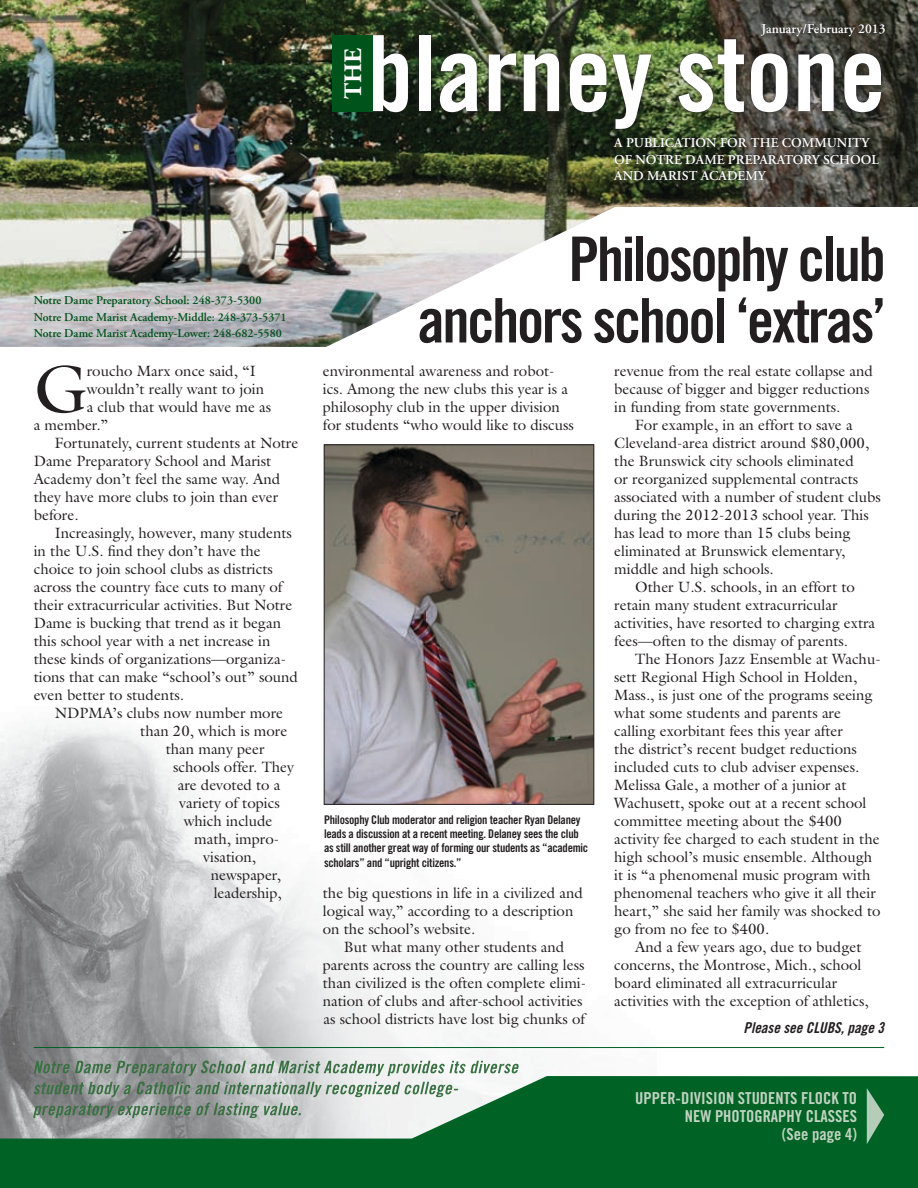
<style>
.page{position:relative;width:918px;height:1188px;background:#fff}
.page>*{position:absolute;margin:0;border:0;box-sizing:border-box;transform-origin:0 0}
.t1{font:105.15px "Trade Gothic Bold Cond Twenty";color:#fff}
.t2{font:67.95px "Galliard";color:#231f20}
.t3{font:61.5px/61.5px "Trade Gothic Bold Cond Twenty";letter-spacing:-.04em;color:#231f20;text-align:right}
.t4{font:700 25.05px "Adobe Garamond Pro";color:#fff}
.t5{font:16.5px/18px "Trade Gothic Bold Cond Twenty";color:#c0d3c0;text-align:right}
.t6{font:15px/18px "Galliard";color:#231f20}
.t7{font:15px "Trade Gothic Bold Cond Twenty Obl";color:#231f20}
.t8{font:600 13.5px/16.2px "Adobe Garamond Pro";color:#fff}
.t9{font:12px/14.4px "Trade Gothic Bold Cond Twenty";letter-spacing:-.02em;color:#231f20}
.t10{font:600 12px/16.5px "Adobe Garamond Pro";color:#00531b}
</style>
<div class="page">
<img style="left:0;top:444px;width:656px;height:632px">
<hr style="left:34px;top:1047px;width:850px;height:1px;background:#006225">
<img style="left:0;top:0;width:918px;height:347px">
<svg style="left:0;top:1076px;width:918px;height:112px;background:#297647"></svg>
<div style="left:367px;top:30px;width:551px;height:251px;background:#231f20;opacity:.91"></div>
<div style="left:332px;top:35px;width:40px;height:76px;background:#00531b"></div>
<div style="left:613px;top:137px;width:287px;height:67px;background:#231f20;opacity:.75"></div>
<div style="left:760px;top:23px;width:158px;height:32px;background:#231f20;opacity:.75"></div>
<svg style="left:867px;top:1088px;width:17px;height:56px"></svg>
<svg style="left:33px;top:1103px;width:268px;height:15px;background:#819386"></svg>
<svg style="left:34px;top:1082px;width:424px;height:15px;background:#94a698"></svg>
<svg style="left:34px;top:1061px;width:485px;height:15px"></svg>
<img style="left:326px;top:447px;width:266px;height:356px">
<div style="left:324px;top:445px;width:270px;height:360px;border:1px solid #231f20"></div>
<p class="t10" style="left:34px;top:292px;width:254px">Notre Dame Preparatory School: 248-373-5300<br>Notre Dame Marist Academy-Middle: 248-373-5371<br>Notre Dame Marist Academy-Lower: 248-682-5580</p>
<h2 class="t2" style="left:34px;top:346px;width:54px">G</h2>
<p class="t6" style="left:87px;top:362px;width:171px">roucho Marx once said, “I</p>
<p class="t6" style="left:87px;top:380px;width:179px">wouldn’t really want to join</p>
<p class="t6" style="left:87px;top:398px;width:186px">a club that would have me as</p>
<p class="t6" style="left:34px;top:416px;width:76px">a member.”</p>
<p class="t6" style="left:55px;top:434px;width:245px">Fortunately, current students at Notre</p>
<p class="t6" style="left:34px;top:452px;width:239px">Dame Preparatory School and Marist</p>
<p class="t6" style="left:34px;top:470px;width:248px">Academy don’t feel the same way. And</p>
<p class="t6" style="left:34px;top:488px;width:246px">they have more clubs to join than ever</p>
<p class="t6" style="left:34px;top:506px;width:46px">before.</p>
<p class="t6" style="left:55px;top:524px;width:239px">Increasingly, however, many students</p>
<p class="t6" style="left:34px;top:542px;width:229px">in the U.S. find they don’t have the</p>
<p class="t6" style="left:34px;top:560px;width:241px">choice to join school clubs as districts</p>
<p class="t6" style="left:34px;top:578px;width:250px">across the country face cuts to many of</p>
<p class="t6" style="left:34px;top:596px;width:260px">their extracurricular activities. But Notre</p>
<p class="t6" style="left:34px;top:614px;width:249px">Dame is bucking that trend as it began</p>
<p class="t6" style="left:34px;top:632px;width:238px">this school year with a net increase in</p>
<p class="t6" style="left:34px;top:650px;width:254px">these kinds of organizations—organiza-</p>
<p class="t6" style="left:34px;top:668px;width:266px">tions that can make “school’s out” sound</p>
<p class="t6" style="left:34px;top:686px;width:152px">even better to students.</p>
<p class="t6" style="left:55px;top:704px;width:230px">NDPMA’s clubs now number more</p>
<p class="t6" style="left:140px;top:722px;width:149px">than 20, which is more</p>
<p class="t6" style="left:166px;top:740px;width:100px">than many peer</p>
<p class="t6" style="left:173px;top:758px;width:122px">schools offer. They</p>
<p class="t6" style="left:178px;top:776px;width:104px">are devoted to a</p>
<p class="t6" style="left:179px;top:794px;width:102px">variety of topics</p>
<p class="t6" style="left:184px;top:812px;width:90px">which include</p>
<p class="t6" style="left:194px;top:830px;width:87px">math, impro-</p>
<p class="t6" style="left:203px;top:848px;width:54px">visation,</p>
<p class="t6" style="left:211px;top:866px;width:72px">newspaper,</p>
<p class="t6" style="left:214px;top:884px;width:70px">leadership,</p>
<h3 class="t4" style="left:339px;top:99px;width:53px;rotate:-90deg">THE</h3>
<p class="t8" style="left:762px;top:21px;width:126px">January/February 2013</p>
<h1 class="t1" style="left:366px;top:10px;width:521px">blarney stone</h1>
<p class="t8" style="left:614px;top:135px;width:266px">A PUBLICATION FOR THE COMMUNITY<br>OF NOTRE DAME PREPARATORY SCHOOL<br>AND MARIST ACADEMY</p>
<h3 class="t3" style="left:418px;top:228px;width:470px">Philosophy club anchors school ‘extras’</h3>
<p class="t6" style="left:323px;top:362px;width:253px">environmental awareness and robot&shy;ics. Among the new clubs this year is a philosophy club in the upper division for students “who would like to discuss</p>
<p class="t9" style="left:324px;top:812px;width:266px">Philosophy Club moderator and religion teacher Ryan Delaney leads a discussion at a recent meeting. Delaney sees the club as still another great way of forming our students as “academic scholars” and “upright citizens.”</p>
<p class="t6" style="left:323px;top:884px;width:262px">the big questions in life in a civilized and logical way,” according to a description on the school’s website.</p>
<p class="t6" style="left:323px;top:938px;width:265px;text-align:center">But what many other students and parents across the country are calling less than civilized is the often complete elimi&shy;nation of clubs and after-school activities as school districts have lost big chunks of</p>
<p class="t6" style="left:614px;top:362px;width:260px">revenue from the real estate collapse and because of bigger and bigger reductions in funding from state governments.</p>
<p class="t6" style="left:635px;top:416px;width:219px">For example, in an effort to save a</p>
<p class="t6" style="left:614px;top:434px;width:256px">Cleveland-area district around $80,000,</p>
<p class="t6" style="left:614px;top:452px;width:241px">the Brunswick city schools eliminated</p>
<p class="t6" style="left:614px;top:470px;width:245px">or reorganized supplemental contracts</p>
<p class="t6" style="left:614px;top:488px;width:268px">associated with a number of student clubs</p>
<p class="t6" style="left:614px;top:506px;width:256px">during the 2012-2013 school year. This</p>
<p class="t6" style="left:614px;top:524px;width:238px">has lead to more than 15 clubs being</p>
<p class="t6" style="left:614px;top:542px;width:232px">eliminated at Brunswick elementary,</p>
<p class="t6" style="left:614px;top:560px;width:161px">middle and high schools.</p>
<p class="t6" style="left:635px;top:578px;width:221px">Other U.S. schools, in an effort to</p>
<p class="t6" style="left:614px;top:596px;width:225px">retain many student extracurricular</p>
<p class="t6" style="left:614px;top:614px;width:262px">activities, have resorted to charging extra</p>
<p class="t6" style="left:614px;top:632px;width:235px">fees—often to the dismay of parents.</p>
<p class="t6" style="left:635px;top:650px;width:247px">The Honors Jazz Ensemble at Wachu-</p>
<p class="t6" style="left:614px;top:668px;width:245px">sett Regional High School in Holden,</p>
<p class="t6" style="left:614px;top:686px;width:260px">Mass., is just one of the programs seeing</p>
<p class="t6" style="left:614px;top:704px;width:228px">what some students and parents are</p>
<p class="t6" style="left:614px;top:722px;width:230px">calling exorbitant fees this year after</p>
<p class="t6" style="left:614px;top:740px;width:244px">the district’s recent budget reductions</p>
<p class="t6" style="left:614px;top:758px;width:247px">included cuts to club adviser expenses.</p>
<p class="t6" style="left:614px;top:776px;width:234px">Melissa Gale, a mother of a junior at</p>
<p class="t6" style="left:614px;top:794px;width:254px">Wachusett, spoke out at a recent school</p>
<p class="t6" style="left:614px;top:812px;width:229px">committee meeting about the $400</p>
<p class="t6" style="left:614px;top:830px;width:267px">activity fee charged to each student in the</p>
<p class="t6" style="left:614px;top:848px;width:259px">high school’s music ensemble. Although</p>
<p class="t6" style="left:614px;top:866px;width:258px">it is “a phenomenal music program with</p>
<p class="t6" style="left:614px;top:884px;width:263px">phenomenal teachers who give it all their</p>
<p class="t6" style="left:614px;top:902px;width:268px">heart,” she said her family was shocked to</p>
<p class="t6" style="left:614px;top:920px;width:156px">go from no fee to $400.</p>
<p class="t6" style="left:635px;top:938px;width:228px">And a few years ago, due to budget</p>
<p class="t6" style="left:614px;top:956px;width:249px">concerns, the Montrose, Mich., school</p>
<p class="t6" style="left:614px;top:974px;width:224px">board eliminated all extracurricular</p>
<p class="t6" style="left:614px;top:992px;width:256px">activities with the exception of athletics,</p>
<p class="t7" style="left:744px;top:1019px;width:142px">Please see CLUBS, page 3</p>
<p class="t5" style="left:635px;top:1089px;width:223px">Upper-division students flock to new photography classes<br>(See page 4)</p>
</div>
